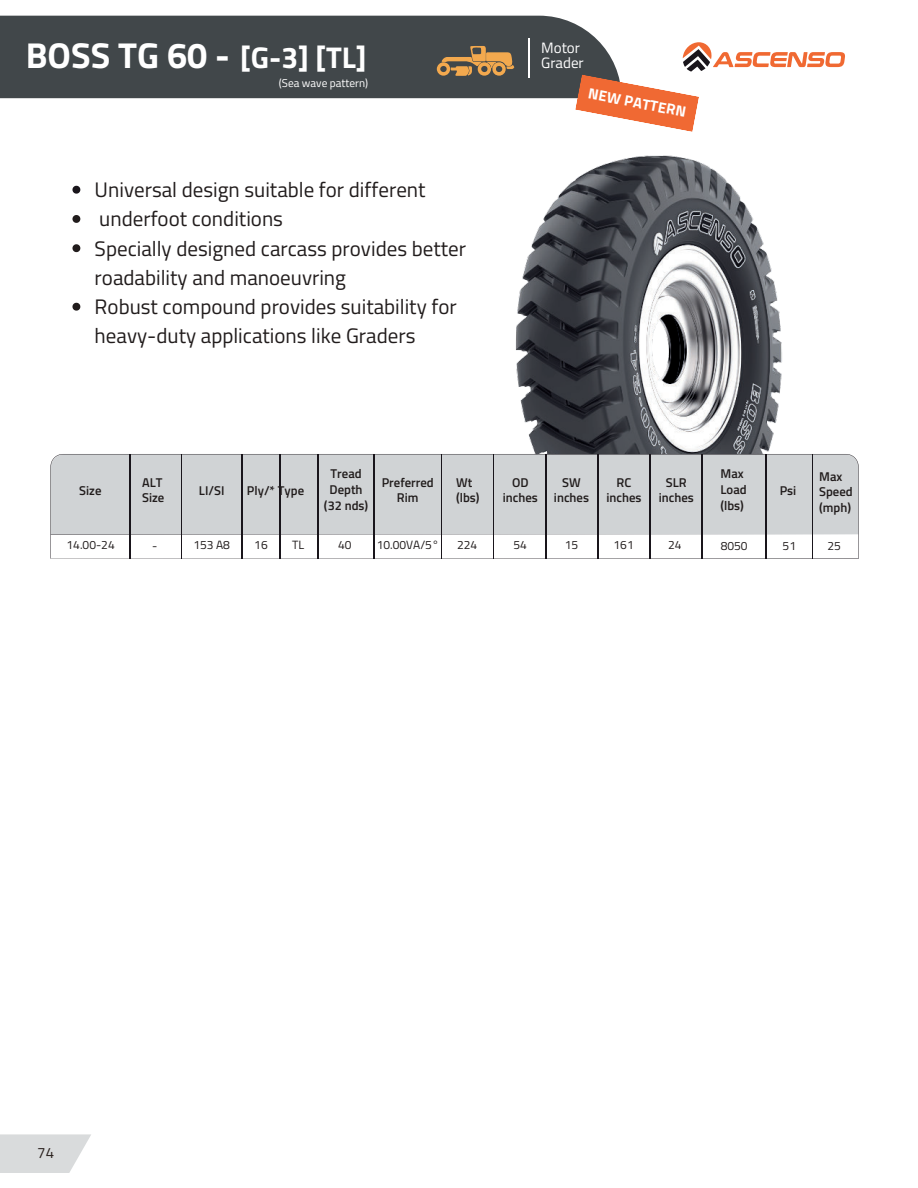
<style>
.page{position:relative;width:918px;height:1188px;background:#fff}
.page>*{position:absolute;margin:0;border:0;box-sizing:border-box;transform-origin:0 0}
.t1{font:700 36px "Titillium Web";color:#fff}
.t2{font:21px/29.2px "Titillium Web";color:#211c1c}
.t3{font:15px/14.7px "Titillium Web";color:#fff}
.t4{font:700 15px "Titillium Web";color:#fff}
.t5{font:15px "Titillium Web";color:#2a211e}
.t6{font:600 12.75px/15.8px "Titillium Web";color:#211c1c;text-align:center}
.t7{font:12px "Titillium Web";color:#211c1c}
.t8{font:11.4px "Titillium Web";color:#fff}
.s1{font-size:30px}
</style>
<div class="page">
<div style="left:0;top:16px;width:600px;height:82px;background:#41474a"></div>
<hr style="left:529px;top:39px;width:1px;height:38px;background:#fff">
<svg style="left:437px;top:46px;width:77px;height:30px;background:#95754b"></svg>
<img style="left:515px;top:155px;width:267px;height:299px">
<svg style="left:51px;top:454px;width:808px;height:105px;fill:#d0d3d5"></svg>
<svg style="left:72px;top:186px;width:8px;height:8px"></svg>
<svg style="left:72px;top:215px;width:8px;height:8px"></svg>
<svg style="left:72px;top:244px;width:8px;height:8px"></svg>
<svg style="left:72px;top:303px;width:8px;height:8px"></svg>
<svg style="left:575px;top:42px;width:270px;height:90px"></svg>
<svg style="left:0;top:1134px;width:91px;height:39px;background:#dddfe0"></svg>
<h1 class="t1" style="left:26px;top:28px;width:342px">BOSS TG 60 - <span class="s1">[G-3] [TL]</span></h1>
<p class="t8" style="left:279px;top:75px;width:91px">(Sea wave pattern)</p>
<p class="t2" style="left:95px;top:174px;width:373px">Universal design suitable for different underfoot conditions<br>Specially designed carcass provides better roadability and manoeuvring<br>Robust compound provides suitability for heavy-duty applications like Graders</p>
<p class="t3" style="left:541px;top:40px;width:44px">Motor<br>Grader</p>
<p class="t4" style="left:591px;top:82px;width:101px;rotate:11deg">NEW PATTERN</p>
<p class="t6" style="left:79px;top:482px;width:24px">Size</p>
<p class="t6" style="left:142px;top:474px;width:24px;text-align:left">ALT<br>Size</p>
<p class="t6" style="left:199px;top:482px;width:27px">LI/SI</p>
<p class="t6" style="left:247px;top:482px;width:59px">Ply/* Type</p>
<p class="t6" style="left:324px;top:465px;width:46px">Tread<br>Depth (32 nds)</p>
<p class="t6" style="left:382px;top:474px;width:54px">Preferred<br>Rim</p>
<p class="t6" style="left:456px;top:474px;width:25px;text-align:left">Wt (lbs)</p>
<p class="t6" style="left:503px;top:474px;width:37px">OD inches</p>
<p class="t6" style="left:554px;top:474px;width:37px">SW inches</p>
<p class="t6" style="left:607px;top:474px;width:37px">RC inches</p>
<p class="t6" style="left:659px;top:474px;width:37px">SLR inches</p>
<p class="t6" style="left:721px;top:465px;width:28px;text-align:left">Max<br>Load (lbs)</p>
<p class="t6" style="left:780px;top:482px;width:18px">Psi</p>
<p class="t6" style="left:819px;top:468px;width:35px;text-align:left">Max<br>Speed (mph)</p>
<p class="t7" style="left:67px;top:536px;width:50px">14.00-24</p>
<p class="t7" style="left:152px;top:537px;width:7px">-</p>
<p class="t7" style="left:193px;top:536px;width:38px">153 A8</p>
<p class="t7" style="left:254px;top:536px;width:15px">16</p>
<p class="t7" style="left:292px;top:536px;width:14px">TL</p>
<p class="t7" style="left:338px;top:536px;width:15px">40</p>
<p class="t7" style="left:377px;top:536px;width:63px">10.00VA/5°</p>
<p class="t7" style="left:457px;top:536px;width:22px">224</p>
<p class="t7" style="left:513px;top:536px;width:15px">54</p>
<p class="t7" style="left:565px;top:536px;width:15px">15</p>
<p class="t7" style="left:614px;top:536px;width:22px">161</p>
<p class="t7" style="left:668px;top:536px;width:15px">24</p>
<p class="t7" style="left:721px;top:537px;width:28px">8050</p>
<p class="t7" style="left:783px;top:537px;width:15px">51</p>
<p class="t7" style="left:827px;top:537px;width:15px">25</p>
<p class="t5" style="left:37px;top:1142px;width:18px">74</p>
</div>
